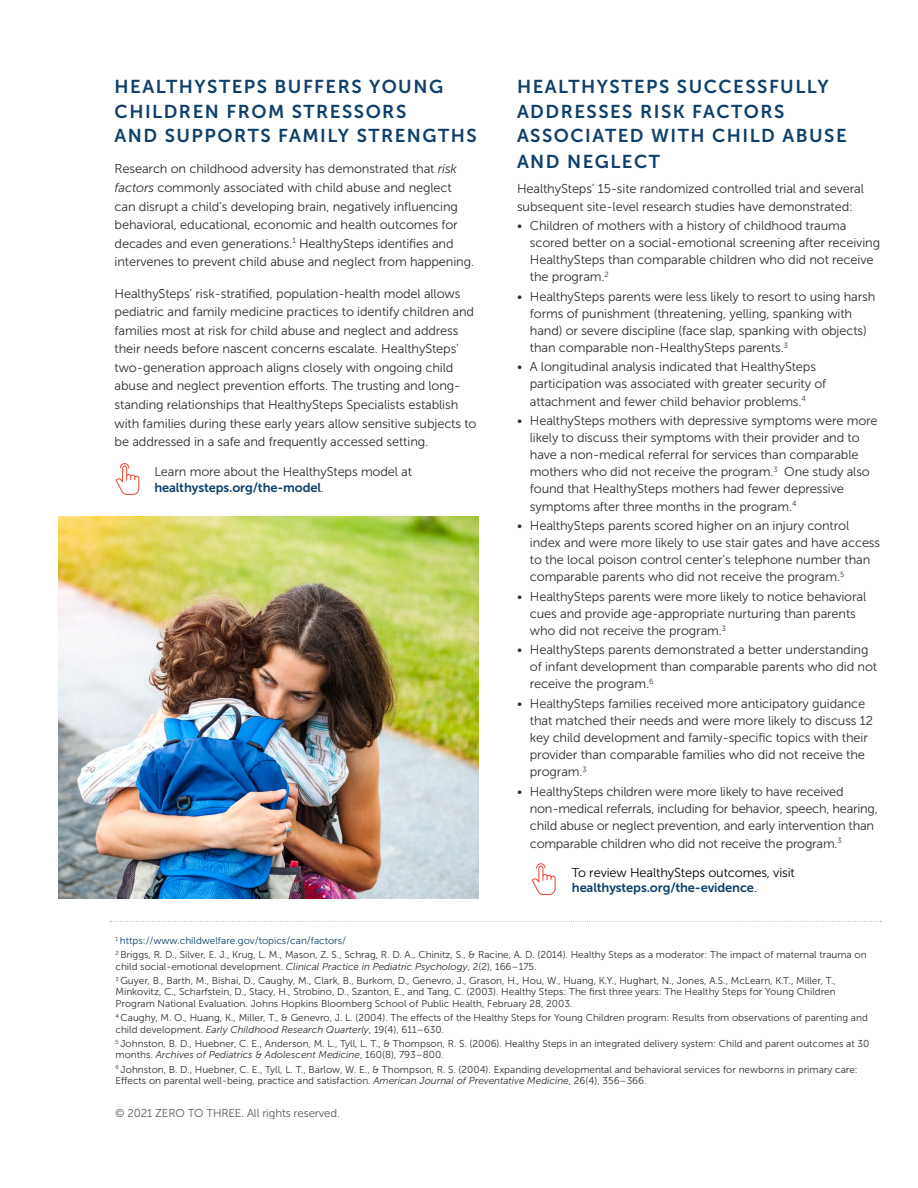
<style>
.page{position:relative;width:918px;height:1188px;background:#fff}
.page>*{position:absolute;margin:0;border:0;box-sizing:border-box;transform-origin:0 0}
.t1{font:18.6px/24.8px "Museo Sans 700";letter-spacing:.08em;color:#0f406b}
.t2{font:12.9px/17.1px "Museo Sans 300";letter-spacing:-.01em;color:#2e2e2e}
.t3{font:12.9px "Museo Sans 700";letter-spacing:-.01em;color:#0f406b}
.t4{font:12.9px "Museo Sans 300";letter-spacing:-.01em;color:#000}
.t5{font:11.4px "Museo Sans 300";letter-spacing:-.01em;color:#2e2e2e}
.t6{font:10.05px/11.4px "Museo Sans 300";color:#2e2e2e}
.s1{font-style:italic}
.s2{font-family:"Museo Sans 300";color:#2e2e2e}
.s3{font-family:"Museo Sans 300";color:#000}
.s4{color:#0f406b}
</style>
<div class="page">
<svg style="left:115px;top:463px;width:24px;height:32px"></svg>
<svg style="left:532px;top:863px;width:24px;height:32px"></svg>
<img style="left:58px;top:517px;width:420px;height:381px">
<svg style="left:110px;top:921px;width:771px;height:1px"></svg>
<h1 class="t1" style="left:115px;top:75px;width:364px;line-height:24.3px">HEALTHYSTEPS BUFFERS YOUNG<br>CHILDREN FROM STRESSORS<br>AND SUPPORTS FAMILY STRENGTHS</h1>
<p class="t2" style="left:115px;top:160px;width:361px;line-height:18.6px">Research on childhood adversity has demonstrated that <span class="s1">risk factors</span> commonly associated with child abuse and neglect can disrupt a child’s developing brain, negatively influencing behavioral, educational, economic and health outcomes for decades and even generations.<sup>1</sup> HealthySteps identifies and intervenes to prevent child abuse and neglect from happening.</p>
<p class="t2" style="left:115px;top:284px;width:363px;line-height:18.6px">HealthySteps’ risk-stratified, population-health model allows pediatric and family medicine practices to identify children and families most at risk for child abuse and neglect and address their needs before nascent concerns escalate. HealthySteps’ two-generation approach aligns closely with ongoing child abuse and neglect prevention efforts. The trusting and long&shy;standing relationships that HealthySteps Specialists establish with families during these early years allow sensitive subjects to be addressed in a safe and frequently accessed setting.</p>
<p class="t2" style="left:154px;top:464px;width:259px">Learn more about the HealthySteps model at</p>
<p class="t3" style="left:154px;top:481px;width:171px">healthysteps.org/the-model<span class="s2">.</span></p>
<h1 class="t1" style="left:517px;top:75px;width:331px">HEALTHYSTEPS SUCCESSFULLY<br>ADDRESSES RISK FACTORS<br>ASSOCIATED WITH CHILD ABUSE<br>AND NEGLECT</h1>
<p class="t2" style="left:517px;top:180px;width:348px">HealthySteps’ 15-site randomized controlled trial and several subsequent site-level research studies have demonstrated:</p>
<p class="t2" style="left:530px;top:217px;width:352px;text-indent:-13px">• Children of mothers with a history of childhood trauma scored better on a social-emotional screening after receiving HealthySteps than comparable children who did not receive the program.<sup>2</sup></p>
<p class="t2" style="left:530px;top:288px;width:347px;text-indent:-13px">• HealthySteps parents were less likely to resort to using harsh forms of punishment (threatening, yelling, spanking with hand) or severe discipline (face slap, spanking with objects) than comparable non-HealthySteps parents.<sup>3</sup></p>
<p class="t2" style="left:530px;top:358px;width:298px;text-indent:-13px">• A longitudinal analysis indicated that HealthySteps participation was associated with greater security of attachment and fewer child behavior problems.<sup>4</sup></p>
<p class="t2" style="left:530px;top:412px;width:349px;text-indent:-13px">• HealthySteps mothers with depressive symptoms were more likely to discuss their symptoms with their provider and to have a non-medical referral for services than comparable mothers who did not receive the program.<sup>3</sup> One study also found that HealthySteps mothers had fewer depressive symptoms after three months in the program.<sup>4</sup></p>
<p class="t2" style="left:530px;top:517px;width:352px;text-indent:-13px">• HealthySteps parents scored higher on an injury control index and were more likely to use stair gates and have access to the local poison control center’s telephone number than comparable parents who did not receive the program.<sup>5</sup></p>
<p class="t2" style="left:530px;top:588px;width:338px;text-indent:-13px">• HealthySteps parents were more likely to notice behavioral cues and provide age-appropriate nurturing than parents who did not receive the program.<sup>3</sup></p>
<p class="t2" style="left:530px;top:641px;width:349px;text-indent:-13px">• HealthySteps parents demonstrated a better understanding of infant development than comparable parents who did not receive the program.<sup>6</sup></p>
<p class="t2" style="left:530px;top:695px;width:345px;text-indent:-13px">• HealthySteps families received more anticipatory guidance that matched their needs and were more likely to discuss 12 key child development and family-specific topics with their provider than comparable families who did not receive the program.<sup>3</sup></p>
<p class="t2" style="left:530px;top:782px;width:350px;text-indent:-13px">• HealthySteps children were more likely to have received non-medical referrals, including for behavior, speech, hearing, child abuse or neglect prevention, and early intervention than comparable children who did not receive the program.<sup>3</sup></p>
<p class="t4" style="left:572px;top:865px;width:225px">To review HealthySteps outcomes, visit</p>
<p class="t3" style="left:572px;top:881px;width:187px">healthysteps.org/the-evidence<span class="s3">.</span></p>
<p class="t6" style="left:116px;top:934px;width:753px;line-height:14.2px"><sup>1</sup> <span class="s4">https://www.childwelfare.gov/topics/can/factors/<br></span><sup>2</sup> Briggs, R. D., Silver, E. J., Krug, L. M., Mason, Z. S., Schrag, R. D. A., Chinitz, S., &amp; Racine, A. D. (2014). Healthy Steps as a moderator: The impact of maternal trauma on</p>
<p class="t6" style="left:116px;top:959px;width:722px;line-height:14.2px">child social-emotional development. <span class="s1">Clinical Practice in Pediatric Psychology</span>, 2(2), 166–175.<br><sup>3</sup> Guyer, B., Barth, M., Bishai, D., Caughy, M., Clark, B., Burkom, D., Genevro, J., Grason, H., Hou, W., Huang, K.Y., Hughart, N., Jones, A.S., McLearn, K.T., Miller, T.,</p>
<p class="t6" style="left:116px;top:986px;width:722px">Minkovitz, C., Scharfstein, D., Stacy, H., Strobino, D., Szanton, E., and Tang, C. (2003). Healthy Steps: The first three years: The Healthy Steps for Young Children<br>Program National Evaluation. Johns Hopkins Bloomberg School of Public Health, February 28, 2003.</p>
<p class="t6" style="left:116px;top:1012px;width:754px"><sup>4</sup> Caughy, M. O., Huang, K., Miller, T., &amp; Genevro, J. L. (2004). The effects of the Healthy Steps for Young Children program: Results from observations of parenting and child development. <span class="s1">Early Childhood Research Quarterly</span>, 19(4), 611–630.</p>
<p class="t6" style="left:116px;top:1038px;width:755px"><sup>5</sup> Johnston, B. D., Huebner, C. E., Anderson, M. L., Tyll, L. T., &amp; Thompson, R. S. (2006). Healthy Steps in an integrated delivery system: Child and parent outcomes at 30 months. <span class="s1">Archives of Pediatrics &amp; Adolescent Medicine</span>, 160(8), 793–800.</p>
<p class="t6" style="left:116px;top:1064px;width:744px"><sup>6</sup> Johnston, B. D., Huebner, C. E., Tyll, L. T., Barlow, W. E., &amp; Thompson, R. S. (2004). Expanding developmental and behavioral services for newborns in primary care:<br>Effects on parental well-being, practice and satisfaction. <span class="s1">American Journal of Preventative Medicine</span>, 26(4), 356–366.</p>
<p class="t5" style="left:115px;top:1106px;width:226px">© 2021 ZERO TO THREE. All rights reserved.</p>
</div>
